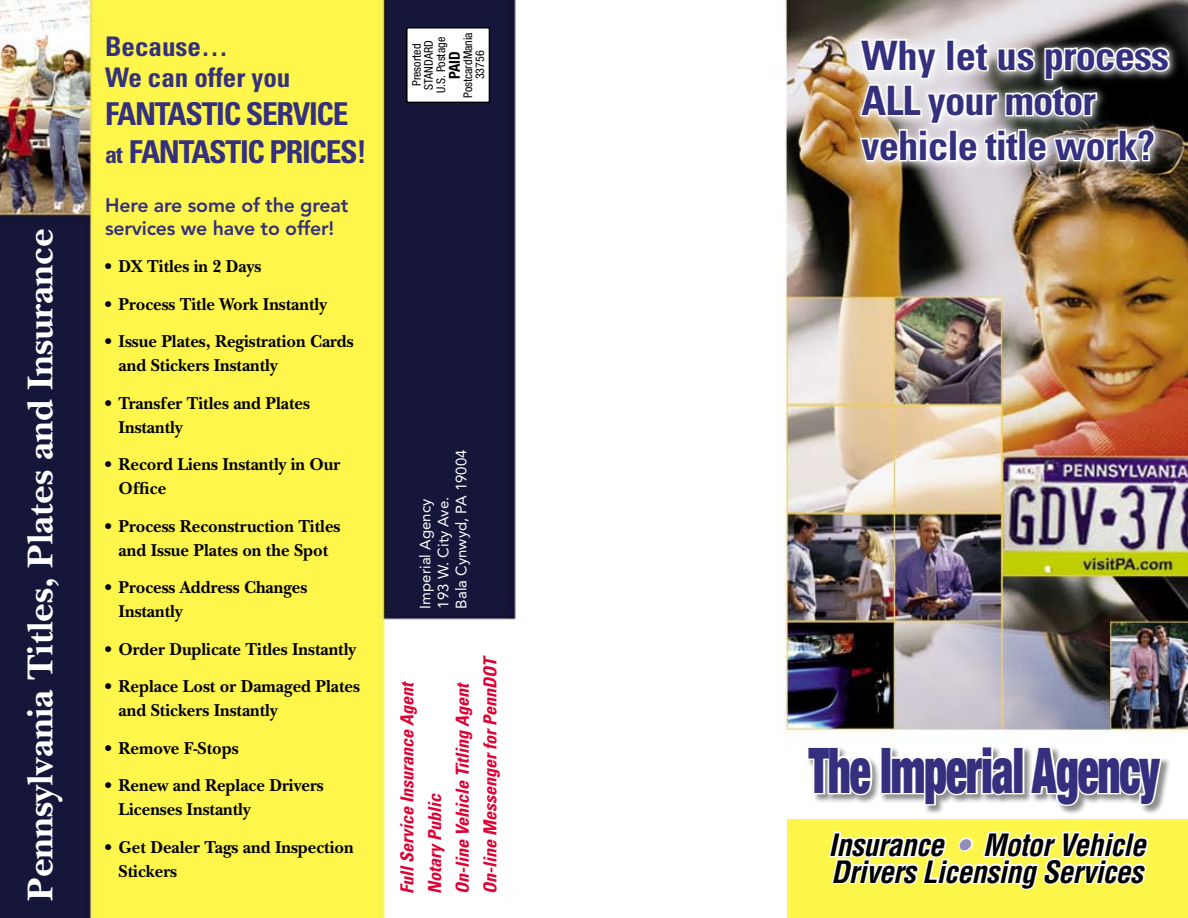
<style>
.page{position:relative;width:1188px;height:918px;background:#fff}
.page>*{position:absolute;margin:0;border:0;box-sizing:border-box;transform-origin:0 0}
.t1{font:900 condensed 63.15px "Helvetica Neue LT Std";letter-spacing:-.02em;color:#34307e;scale:.69 1}
.t2{font:700 condensed 40.5px/45px "Univers LT Std";letter-spacing:-.02em;color:#34307e}
.t3{font:700 37.5px "New Baskerville Std";color:#fff}
.t4{font:700 condensed 31.5px/37.8px "Univers LT Std";letter-spacing:-.04em;color:#34307e}
.t5{font:italic 700 condensed 30px/27px "Helvetica LT Std";letter-spacing:-.02em;color:#000}
.t6{font:700 condensed 27px/31.5px "Univers LT Std";color:#34307e}
.t7{font:800 19.5px/23.4px "Avenir LT Std";letter-spacing:-.01em;color:#34307e}
.t8{font:700 18px/24px "New Baskerville Std";color:#000}
.t9{font:italic 700 condensed 18px/27.6px "Univers LT Std";color:#e00033}
.t10{font:15px/18px "Avenir LT Std";color:#fff}
.t11{font:700 condensed 15px "Helvetica Neue LT Std";color:#000}
.t12{font:condensed 12px/12.3px "Helvetica Neue LT Std";color:#000;text-align:center}
.s1{font-size:24px}
.s2{color:#938cb6}
</style>
<div class="page">
<img style="left:0;top:0;width:1188px;height:918px">
<img style="left:851px;top:30px;width:330px;height:143px">
<svg style="left:858px;top:38px;width:313px;height:125px"></svg>
<div style="left:407px;top:28px;width:82px;height:74px;background:#fff"></div>
<div style="left:406px;top:27px;width:84px;height:76px;border:2px solid #000"></div>
<div style="left:787px;top:819px;width:401px;height:99px;background:#fcf54a"></div>
<div style="left:806px;top:744px;width:366px;height:73px;background:#000;opacity:.45"></div>
<svg style="left:805px;top:744px;width:69px;height:53px"></svg>
<div style="left:880px;top:746px;width:12px;height:48px;border:4px solid #fff"></div>
<svg style="left:888px;top:743px;width:130px;height:64px"></svg>
<div style="left:1012px;top:746px;width:12px;height:48px;border:4px solid #fff"></div>
<svg style="left:1027px;top:744px;width:137px;height:64px"></svg>
<svg style="left:828px;top:831px;width:321px;height:59px"></svg>
<div style="left:401px;top:625px;width:124px;height:269px;background:#fff"></div>
<h3 class="t3" style="left:19px;top:901px;width:673px;rotate:-90deg">Pennsylvania Titles, Plates and Insurance</h3>
<h3 class="t6" style="left:105px;top:30px;width:187px">Because…<br>We can offer you</h3>
<h3 class="t4" style="left:105px;top:95px;width:263px">FANTASTIC SERVICE <span class="s1">at</span> FANTASTIC PRICES!</h3>
<p class="t7" style="left:105px;top:193px;width:245px">Here are some of the great services we have to offer!</p>
<p class="t8" style="left:105px;top:255px;width:158px">• DX Titles in 2 Days</p>
<p class="t8" style="left:105px;top:292px;width:223px">• Process Title Work Instantly</p>
<p class="t8" style="left:119px;top:330px;width:237px;text-indent:-14px">• Issue Plates, Registration Cards and Stickers Instantly</p>
<p class="t8" style="left:119px;top:391px;width:193px;text-indent:-14px">• Transfer Titles and Plates<br>Instantly</p>
<p class="t8" style="left:119px;top:453px;width:223px;text-indent:-14px">• Record Liens Instantly in Our<br>Office</p>
<p class="t8" style="left:105px;top:514px;width:237px;text-align:center">• Process Reconstruction Titles and Issue Plates on the Spot</p>
<p class="t8" style="left:119px;top:576px;width:190px;text-indent:-14px">• Process Address Changes<br>Instantly</p>
<p class="t8" style="left:105px;top:637px;width:253px">• Order Duplicate Titles Instantly</p>
<p class="t8" style="left:119px;top:675px;width:243px;text-indent:-14px">• Replace Lost or Damaged Plates and Stickers Instantly</p>
<p class="t8" style="left:105px;top:736px;width:135px">• Remove F-Stops</p>
<p class="t8" style="left:119px;top:774px;width:207px;text-indent:-14px">• Renew and Replace Drivers<br>Licenses Instantly</p>
<p class="t8" style="left:119px;top:835px;width:237px;text-indent:-14px">• Get Dealer Tags and Inspection<br>Stickers</p>
<p class="t12" style="left:462px;top:98px;width:67px;rotate:-90deg">PostcardMania<br>33756</p>
<p class="t12" style="left:410px;top:93px;width:57px;rotate:-90deg">Presorted<br>STANDARD<br>U.S. Postage</p>
<p class="t11" style="left:445px;top:79px;width:29px;rotate:-90deg">PAID</p>
<p class="t10" style="left:417px;top:609px;width:160px;rotate:-90deg">Imperial Agency<br>193 W. City Ave.<br>Bala Cynwyd, PA 19004</p>
<p class="t9" style="left:393px;top:894px;width:240px;rotate:-90deg">Full Service Insurance Agent<br>Notary Public<br>On-line Vehicle Titling Agent<br>On-line Messenger for PennDOT</p>
<h2 class="t2" style="left:862px;top:33px;width:309px">Why let us process<br>ALL your motor vehicle title work?</h2>
<h1 class="t1" style="left:809px;top:730px;width:510px">The Imperial Agency</h1>
<h3 class="t5" style="left:829px;top:832px;width:319px">Insurance <span class="s2">•</span> Motor Vehicle<br>Drivers Licensing Services</h3>
</div>
